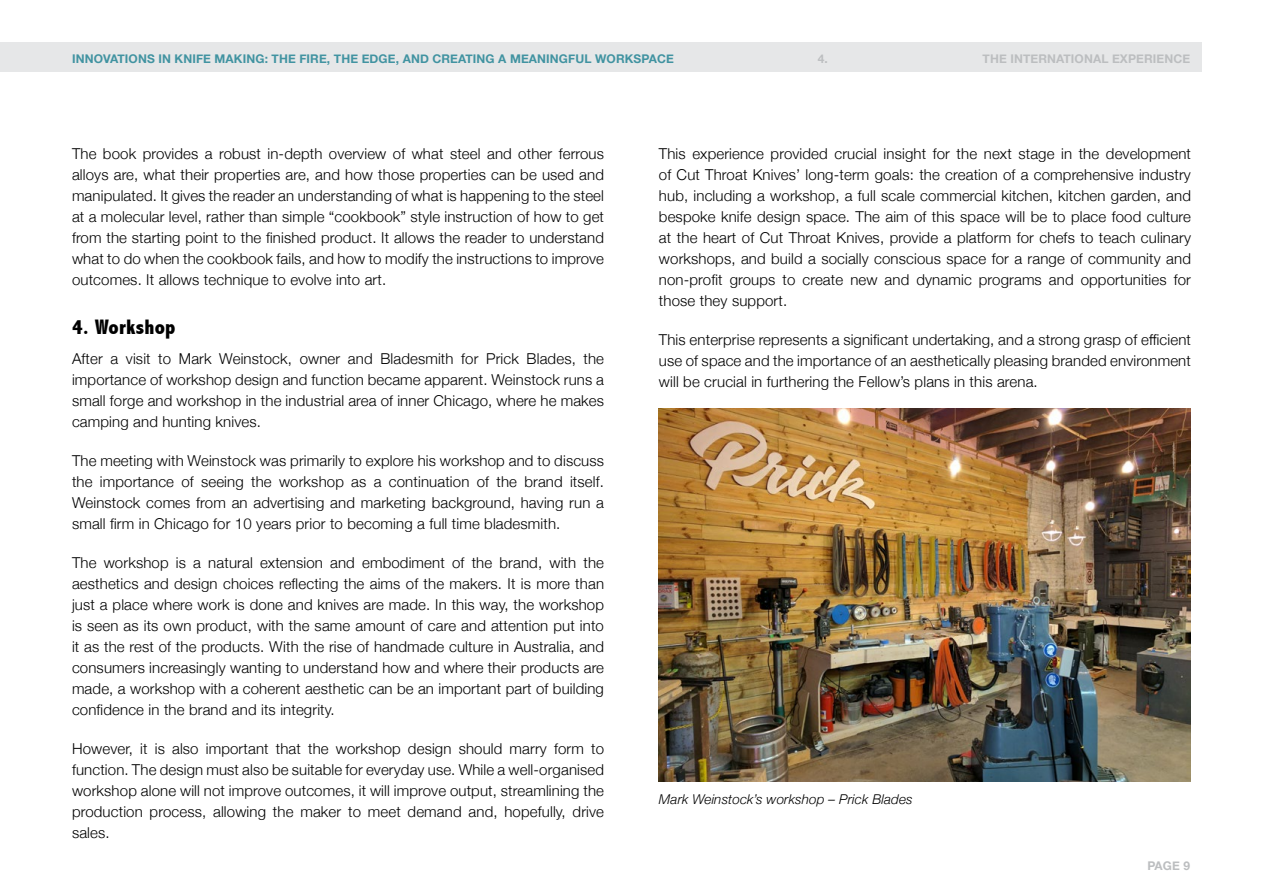
<style>
.page{position:relative;width:1263px;height:893px;background:#fff}
.page>*{position:absolute;margin:0;border:0;box-sizing:border-box;transform-origin:0 0}
.Heading_3{font:800 condensed 21px "Abadi";letter-spacing:.01em;color:#000}
.TEXT{font:300 15px/21px "Helvetica Neue";letter-spacing:.01em;color:#000;text-align:justify}
.Image_caption{font:italic 300 13.5px "Helvetica Neue";letter-spacing:.01em;color:#000}
.t1{font:700 12px "Helvetica Neue";letter-spacing:.01em;color:#4193a1}
.t2{font:700 12px "Helvetica Neue";letter-spacing:.01em;color:#bcbec0}
</style>
<div class="page">
<div style="left:0;top:42px;width:1202px;height:29px;background:#e6e7e8"></div>
<img style="left:659px;top:408px;width:532px;height:374px">
<p class="t1" style="left:72px;top:49px;width:14px">INNO</p>
<p class="t1" style="left:103px;top:49px;width:35px">VATIONS</p>
<p class="t1" style="left:158px;top:49px;width:372px">IN KNIFE MAKING: THE FIRE, THE EDGE, AN D CREATING A MEAN</p>
<p class="t1" style="left:546px;top:49px;width:128px">INGFUL WORKSPACE</p>
<p class="t2" style="left:818px;top:49px;width:12px">4.</p>
<p class="t2" style="left:982px;top:49px;width:209px">THE INTERNATIONAL EXPERI ENCE</p>
<p class="TEXT" style="left:72px;top:142px;width:534px">The book provides a robust in-depth overview of what steel and other ferrous alloys are, what their properties are, and how those properties can be used and manipulated. It gives the reader an understanding of what is happening to the steel at a molecular level, rather than simple “cookbook” style instruction of how to get from the starting point to the finished product. It allows the reader to understand what to do when the cookbook fails, and how to modify the instructions to improve outcomes. It allows technique to evolve into art.</p>
<p class="Heading_3" style="left:72px;top:315px;width:105px">4. Workshop</p>
<p class="TEXT" style="left:72px;top:347px;width:534px">After a visit to Mark Weinstock, owner and Bladesmith for Prick Blades, the importance of workshop design and function became apparent. Weinstock runs a small forge and workshop in the industrial area of inner Chicago, where he makes camping and hunting knives.</p>
<p class="TEXT" style="left:72px;top:449px;width:534px">The meeting with Weinstock was primarily to explore his workshop and to discuss the importance of seeing the workshop as a continuation of the brand itself.<br>Weinstock comes from an advertising and marketing background, having run a small firm in Chicago for 10 years prior to becoming a full time bladesmith.</p>
<p class="TEXT" style="left:72px;top:551px;width:534px">The workshop is a natural extension and embodiment of the brand, with the aesthetics and design choices reflecting the aims of the makers. It is more than just a place where work is done and knives are made. In this way, the workshop is seen as its own product, with the same amount of care and attention put into it as the rest of the products. With the rise of handmade culture in Australia, and consumers increasingly wanting to understand how and where their products are made, a workshop with a coherent aesthetic can be an important part of building confidence in the brand and its integrity.</p>
<p class="TEXT" style="left:72px;top:737px;width:534px">However, it is also important that the workshop design should marry form to function. The design must also be suitable for everyday use. While a well-organised workshop alone will not improve outcomes, it will improve output, streamlining the production process, allowing the maker to meet demand and, hopefully, drive sales.</p>
<p class="TEXT" style="left:659px;top:142px;width:534px">This experience provided crucial insight for the next stage in the development of Cut Throat Knives’ long-term goals: the creation of a comprehensive industry hub, including a workshop, a full scale commercial kitchen, kitchen garden, and bespoke knife design space. The aim of this space will be to place food culture at the heart of Cut Throat Knives, provide a platform for chefs to teach culinary workshops, and build a socially conscious space for a range of community and non-profit groups to create new and dynamic programs and opportunities for those they support.</p>
<p class="TEXT" style="left:659px;top:328px;width:533px">This enterprise represents a significant undertaking, and a strong grasp of efficient use of space and the importance of an aesthetically pleasing branded environment will be crucial in furthering the Fellow’s plans in this arena.</p>
<p class="Image_caption" style="left:659px;top:788px;width:255px">Mark Weinstock’s workshop – Prick Blades</p>
<p class="t2" style="left:1147px;top:857px;width:44px">PAGE 9</p>
</div>
